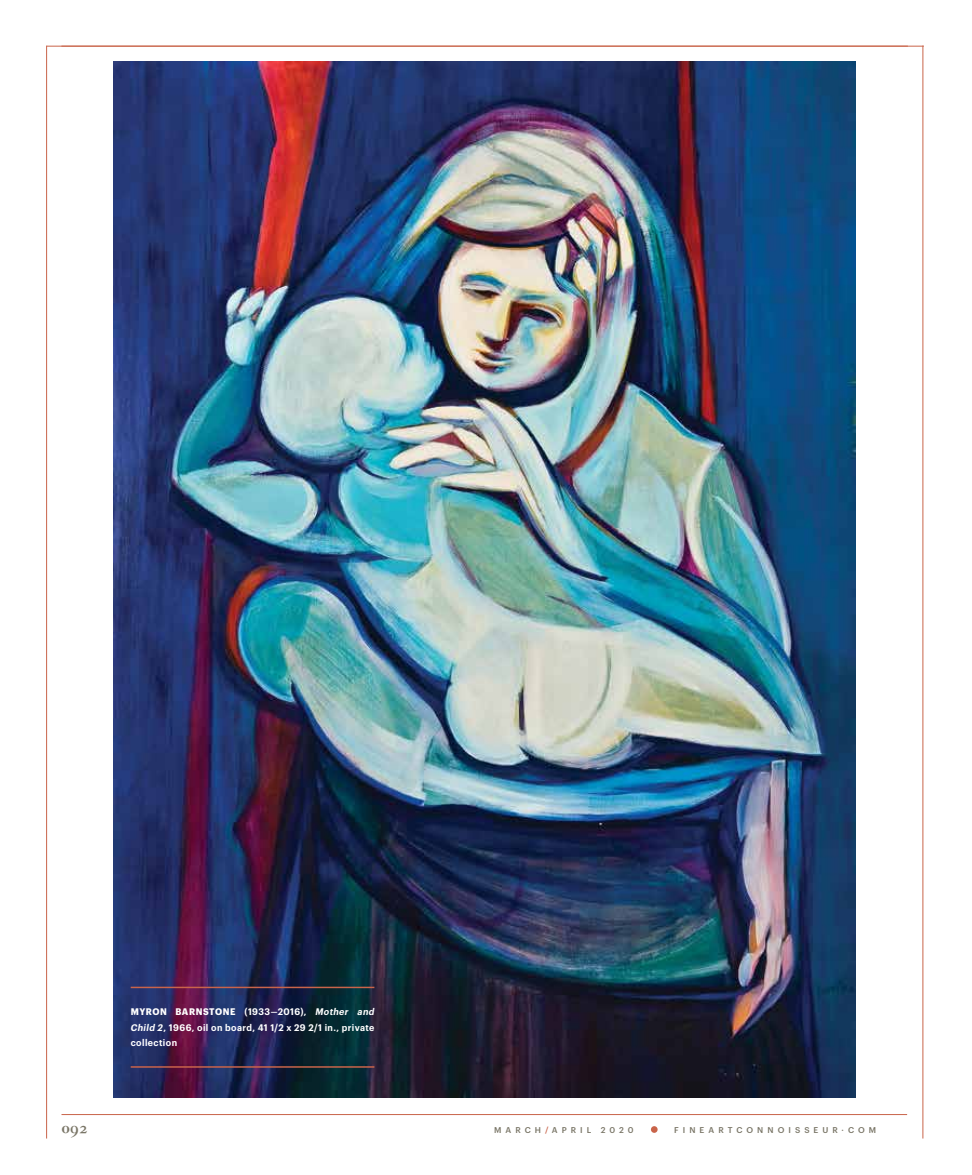
<style>
.page{position:relative;width:972px;height:1175px;background:#fff}
.page>*{position:absolute;margin:0;border:0;box-sizing:border-box;transform-origin:0 0}
.t1{font:700 16.5px "Caslon Classico";color:#7a7667}
.t2{font:600 9.3px/15.3px "Graphik Narrow";letter-spacing:.045em;color:#fff;text-align:justify}
.t3{font:500 8.25px "Graphik";letter-spacing:.485em;color:#7a7667}
.s1{font-weight:700}
.s2{font-style:italic}
.s3{color:#c9644a}
</style>
<div class="page">
<hr style="left:62px;top:1114px;width:845px;height:1px;background:#c9644a">
<hr style="left:47px;top:46px;width:877px;height:1px;background:#c9644a">
<hr style="left:46px;top:46px;width:1px;height:1092px;background:#c9644a">
<hr style="left:922px;top:46px;width:1px;height:1092px;background:#c9644a">
<div style="left:651px;top:1126px;width:7px;height:6px;background:#c9644a;border-radius:50%"></div>
<img style="left:113px;top:62px;width:742px;height:1035px">
<hr style="left:131px;top:986px;width:243px;height:2px;background:#c9644a">
<hr style="left:131px;top:1066px;width:243px;height:1px;background:#c9644a">
<p class="t2" style="left:131px;top:1004px;width:245px"><span class="s1">MYRON BARNSTONE</span> (1933–2016), <span class="s2">Mother and Child 2</span>, 1966, oil on board, 41 1/2 x 29 2/1 in., private collection</p>
<h1 class="t1" style="left:62px;top:1117px;width:28px">092</h1>
<p class="t3" style="left:494px;top:1124px;width:141px">MARCH<span class="s3">/</span>APRIL 2020</p>
<p class="t3" style="left:674px;top:1124px;width:204px">FINEARTCONNOISSEUR·COM</p>
</div>
